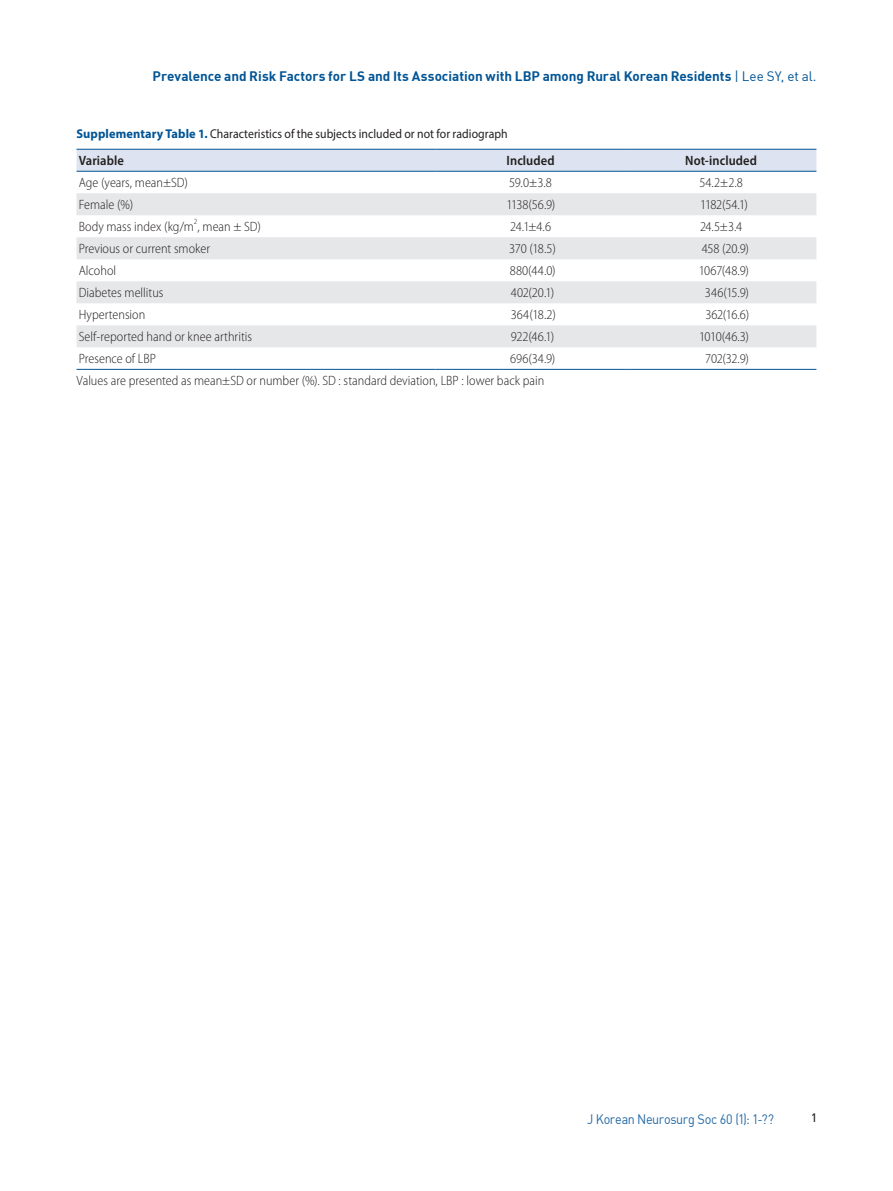
<style>
.page{position:relative;width:893px;height:1191px;background:#fff}
.page>*{position:absolute;margin:0;border:0;box-sizing:border-box;transform-origin:0 0}
.표내용-s{font:300 semi-condensed 13.5px "Myriad Pro";color:#231f20}
.t1{font:700 13.5px "DIN";letter-spacing:-.005em;color:#005495}
.t2{font:13.5px "DIN";letter-spacing:-.02em;color:#2369a5;scale:.93 1}
.표머리-s{font:600 semi-condensed 13.5px "Myriad Pro";letter-spacing:.005em;color:#231f20}
.표와그림제목-s{font:12.75px "Myriad Pro";letter-spacing:.005em;color:#231f20;scale:.92 1}
.t3{font:12px "Dinmed";color:#231f20;scale:.93 1}
.표내용-s-2{font:300 semi-condensed 7.8px "Myriad Pro";color:#231f20}
.s1{font-weight:400}
.s2{font-weight:700;color:#005495}
</style>
<div class="page">
<div style="left:77px;top:150px;width:739px;height:21px;background:#dde3f0"></div>
<svg style="left:77px;top:193px;width:739px;height:154px;fill:#e6e7e9"></svg>
<hr style="left:77px;top:149px;width:358px;height:1px;background:#005495">
<hr style="left:435px;top:149px;width:191px;height:1px;background:#005495">
<hr style="left:626px;top:149px;width:190px;height:1px;background:#005495">
<hr style="left:77px;top:171px;width:358px;height:1px;background:#005495">
<hr style="left:435px;top:171px;width:191px;height:1px;background:#005495">
<hr style="left:626px;top:171px;width:190px;height:1px;background:#005495">
<hr style="left:77px;top:369px;width:358px;height:1px;background:#005495">
<hr style="left:435px;top:369px;width:191px;height:1px;background:#005495">
<hr style="left:626px;top:369px;width:190px;height:1px;background:#005495">
<p class="t1" style="left:153px;top:68px;width:665px">Prevalence and Risk Factors for LS and Its Association with LBP among Rural Korean Residents <span class="s1">| Lee SY, et al.</span></p>
<p class="표와그림제목-s" style="left:77px;top:126px;width:470px"><span class="s2">Supplementary Table 1.</span> Characteristics of the subjects included or not for radiograph</p>
<p class="표머리-s" style="left:79px;top:153px;width:47px">Variable</p>
<p class="표머리-s" style="left:507px;top:153px;width:50px">Included</p>
<p class="표머리-s" style="left:685px;top:153px;width:73px">Not-included</p>
<p class="표내용-s" style="left:79px;top:175px;width:111px">Age (years, mean±SD)</p>
<p class="표내용-s" style="left:509px;top:175px;width:44px">59.0±3.8</p>
<p class="표내용-s" style="left:699px;top:175px;width:45px">54.2±2.8</p>
<p class="표내용-s" style="left:79px;top:197px;width:56px">Female (%)</p>
<p class="표내용-s" style="left:506px;top:197px;width:51px">1138(56.9)</p>
<p class="표내용-s" style="left:700px;top:197px;width:49px">1182(54.1)</p>
<p class="표내용-s" style="left:79px;top:219px;width:184px">Body mass index (kg/m , mean ± SD)</p>
<p class="표내용-s-2" style="left:194px;top:218px;width:5px">2</p>
<p class="표내용-s" style="left:510px;top:219px;width:42px">24.1±4.6</p>
<p class="표내용-s" style="left:700px;top:219px;width:44px">24.5±3.4</p>
<p class="표내용-s" style="left:79px;top:241px;width:133px">Previous or current smoker</p>
<p class="표내용-s" style="left:509px;top:241px;width:48px">370 (18.5)</p>
<p class="표내용-s" style="left:702px;top:241px;width:49px">458 (20.9)</p>
<p class="표내용-s" style="left:79px;top:263px;width:39px">Alcohol</p>
<p class="표내용-s" style="left:510px;top:263px;width:48px">880(44.0)</p>
<p class="표내용-s" style="left:699px;top:263px;width:52px">1067(48.9)</p>
<p class="표내용-s" style="left:79px;top:285px;width:86px">Diabetes mellitus</p>
<p class="표내용-s" style="left:511px;top:285px;width:45px">402(20.1)</p>
<p class="표내용-s" style="left:705px;top:285px;width:46px">346(15.9)</p>
<p class="표내용-s" style="left:79px;top:307px;width:68px">Hypertension</p>
<p class="표내용-s" style="left:511px;top:307px;width:46px">364(18.2)</p>
<p class="표내용-s" style="left:705px;top:307px;width:46px">362(16.6)</p>
<p class="표내용-s" style="left:79px;top:329px;width:175px">Self-reported hand or knee arthritis</p>
<p class="표내용-s" style="left:511px;top:329px;width:45px">922(46.1)</p>
<p class="표내용-s" style="left:699px;top:329px;width:52px">1010(46.3)</p>
<p class="표내용-s" style="left:79px;top:351px;width:79px">Presence of LBP</p>
<p class="표내용-s" style="left:510px;top:351px;width:47px">696(34.9)</p>
<p class="표내용-s" style="left:705px;top:351px;width:45px">702(32.9)</p>
<p class="표내용-s" style="left:77px;top:373px;width:469px">Values are presented as mean±SD or number (%). SD : standard deviation, LBP : lower back pain</p>
<p class="t2" style="left:587px;top:1110px;width:203px">J Korean Neurosurg Soc 60 (1): 1-??</p>
<p class="t3" style="left:811px;top:1109px;width:8px">1</p>
</div>
